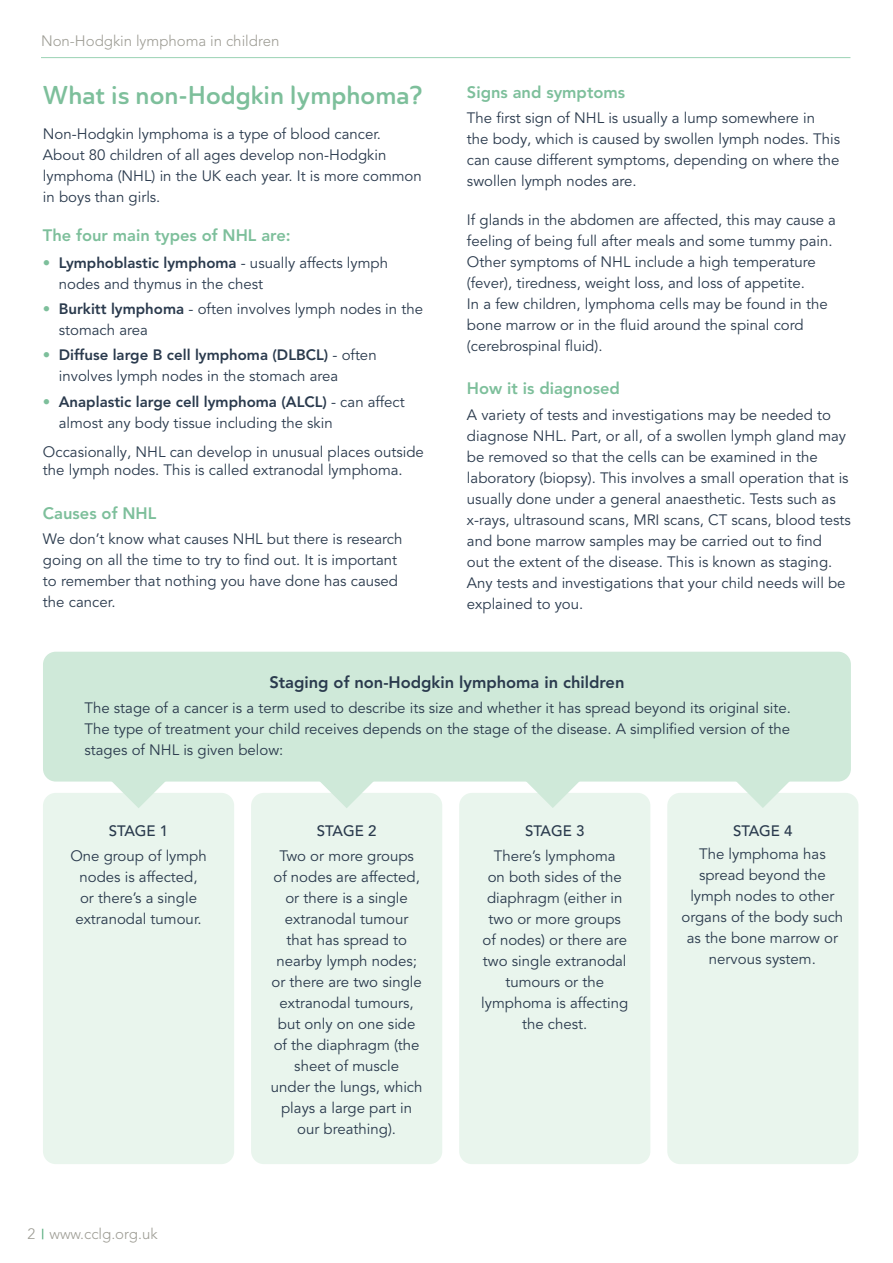
<style>
.page{position:relative;width:893px;height:1263px;background:#fff}
.page>*{position:absolute;margin:0;border:0;box-sizing:border-box;transform-origin:0 0}
.Neuro_copy_header{font:25.5px "Ainslie Sans Nor Dem";color:#7dbf9b}
.Body_copy_header{font:800 16.5px "Avenir LT Std";color:#7dbf9b}
.Body_copy_header-2{font:800 16.5px "Avenir LT Std";color:#2a3a4d}
.Body_copy_header-3{font:15px/21px "Avenir LT Pro";color:#2a3a4d}
.t1{font:300 15px "Avenir LT Std";color:#9d9c94}
.Neuro_-_body_copy{font:500 15px "Avenir LT Pro";color:#2a3a4d}
.s1{color:#7dbf9b}
.s2{font-weight:800}
</style>
<div class="page">
<div style="left:43px;top:652px;width:808px;height:129px;background:#cfe9d9;border-radius:13px"></div>
<div style="left:43px;top:793px;width:191px;height:371px;background:#e9f5ed;border-radius:13px"></div>
<div style="left:251px;top:793px;width:191px;height:371px;background:#e9f5ed;border-radius:13px"></div>
<div style="left:459px;top:793px;width:191px;height:371px;background:#e9f5ed;border-radius:13px"></div>
<svg style="left:105px;top:781px;width:67px;height:27px"></svg>
<svg style="left:313px;top:781px;width:67px;height:27px"></svg>
<svg style="left:520px;top:781px;width:66px;height:27px"></svg>
<div style="left:667px;top:793px;width:191px;height:371px;background:#e9f5ed;border-radius:13px"></div>
<svg style="left:730px;top:781px;width:66px;height:27px"></svg>
<hr style="left:41px;top:57px;width:809px;height:1px;background:#9ad3b4">
<p class="t1" style="left:41px;top:32px;width:240px">Non-Hodgkin lymphoma in children</p>
<p class="Neuro_copy_header" style="left:43px;top:79px;width:381px">What is non-Hodgkin lymphoma?</p>
<p class="Body_copy_header-3" style="left:43px;top:123px;width:380px">Non-Hodgkin lymphoma is a type of blood cancer.<br>About 80 children of all ages develop non-Hodgkin lymphoma (NHL) in the UK each year. It is more common in boys than girls.</p>
<p class="Body_copy_header" style="left:43px;top:225px;width:249px">The four main types of NHL are:</p>
<p class="Body_copy_header-3" style="left:59px;top:252px;width:331px;text-indent:-16px"><span class="s1">•</span> <span class="s2">Lymphoblastic lymphoma</span> - usually affects lymph nodes and thymus in the chest</p>
<p class="Body_copy_header-3" style="left:59px;top:299px;width:366px;text-indent:-16px"><span class="s1">•</span> <span class="s2">Burkitt lymphoma</span> - often involves lymph nodes in the stomach area</p>
<p class="Body_copy_header-3" style="left:59px;top:345px;width:319px;text-indent:-16px"><span class="s1">•</span> <span class="s2">Diffuse large B cell lymphoma (DLBCL)</span> - often involves lymph nodes in the stomach area</p>
<p class="Body_copy_header-3" style="left:59px;top:391px;width:347px;text-indent:-16px"><span class="s1">•</span> <span class="s2">Anaplastic large cell lymphoma (ALCL)</span> - can affect almost any body tissue including the skin</p>
<p class="Body_copy_header-3" style="left:43px;top:443px;width:382px;line-height:18px">Occasionally, NHL can develop in unusual places outside the lymph nodes. This is called extranodal lymphoma.</p>
<p class="Body_copy_header" style="left:43px;top:503px;width:115px">Causes of NHL</p>
<p class="Body_copy_header-3" style="left:43px;top:529px;width:361px">We don’t know what causes NHL but there is research going on all the time to try to find out. It is important to remember that nothing you have done has caused the cancer.</p>
<p class="Body_copy_header" style="left:467px;top:82px;width:160px">Signs and symptoms</p>
<p class="Body_copy_header-3" style="left:467px;top:107px;width:375px">The first sign of NHL is usually a lump somewhere in the body, which is caused by swollen lymph nodes. This can cause different symptoms, depending on where the swollen lymph nodes are.</p>
<p class="Body_copy_header-3" style="left:467px;top:209px;width:371px">If glands in the abdomen are affected, this may cause a feeling of being full after meals and some tummy pain.<br>Other symptoms of NHL include a high temperature (fever), tiredness, weight loss, and loss of appetite.<br>In a few children, lymphoma cells may be found in the bone marrow or in the fluid around the spinal cord (cerebrospinal fluid).</p>
<p class="Body_copy_header" style="left:467px;top:379px;width:155px">How it is diagnosed</p>
<p class="Body_copy_header-3" style="left:467px;top:404px;width:385px">A variety of tests and investigations may be needed to diagnose NHL. Part, or all, of a swollen lymph gland may be removed so that the cells can be examined in the laboratory (biopsy). This involves a small operation that is usually done under a general anaesthetic. Tests such as x-rays, ultrasound scans, MRI scans, CT scans, blood tests and bone marrow samples may be carried out to find<br>out the extent of the disease. This is known as staging.<br>Any tests and investigations that your child needs will be explained to you.</p>
<p class="Body_copy_header-2" style="left:269px;top:672px;width:357px">Staging of non-Hodgkin lymphoma in children</p>
<p class="Body_copy_header-3" style="left:84px;top:697px;width:708px;text-align:justify">The stage of a cancer is a term used to describe its size and whether it has spread beyond its original site.<br>The type of treatment your child receives depends on the stage of the disease. A simplified version of the stages of NHL is given below:</p>
<p class="Neuro_-_body_copy" style="left:109px;top:821px;width:61px">STAGE 1</p>
<p class="Body_copy_header-3" style="left:70px;top:845px;width:138px;text-align:center">One group of lymph nodes is affected,<br>or there’s a single extranodal tumour.</p>
<p class="t1" style="left:28px;top:1225px;width:9px">2</p>
<p class="t1" style="left:49px;top:1225px;width:110px">www.cclg.org.uk</p>
<p class="Neuro_-_body_copy" style="left:317px;top:821px;width:61px">STAGE 2</p>
<p class="Body_copy_header-3" style="left:271px;top:845px;width:153px;text-align:center">Two or more groups<br>of nodes are affected, or there is a single extranodal tumour that has spread to nearby lymph nodes; or there are two single extranodal tumours, but only on one side of the diaphragm (the sheet of muscle<br>under the lungs, which plays a large part in our breathing).</p>
<p class="Neuro_-_body_copy" style="left:525px;top:821px;width:61px">STAGE 3</p>
<p class="Body_copy_header-3" style="left:481px;top:845px;width:148px;text-align:center">There’s lymphoma<br>on both sides of the diaphragm (either in two or more groups of nodes) or there are two single extranodal tumours or the lymphoma is affecting the chest.</p>
<p class="Neuro_-_body_copy" style="left:733px;top:821px;width:61px">STAGE 4</p>
<p class="Body_copy_header-3" style="left:681px;top:843px;width:163px;text-align:center">The lymphoma has spread beyond the lymph nodes to other organs of the body such as the bone marrow or nervous system.</p>
</div>
